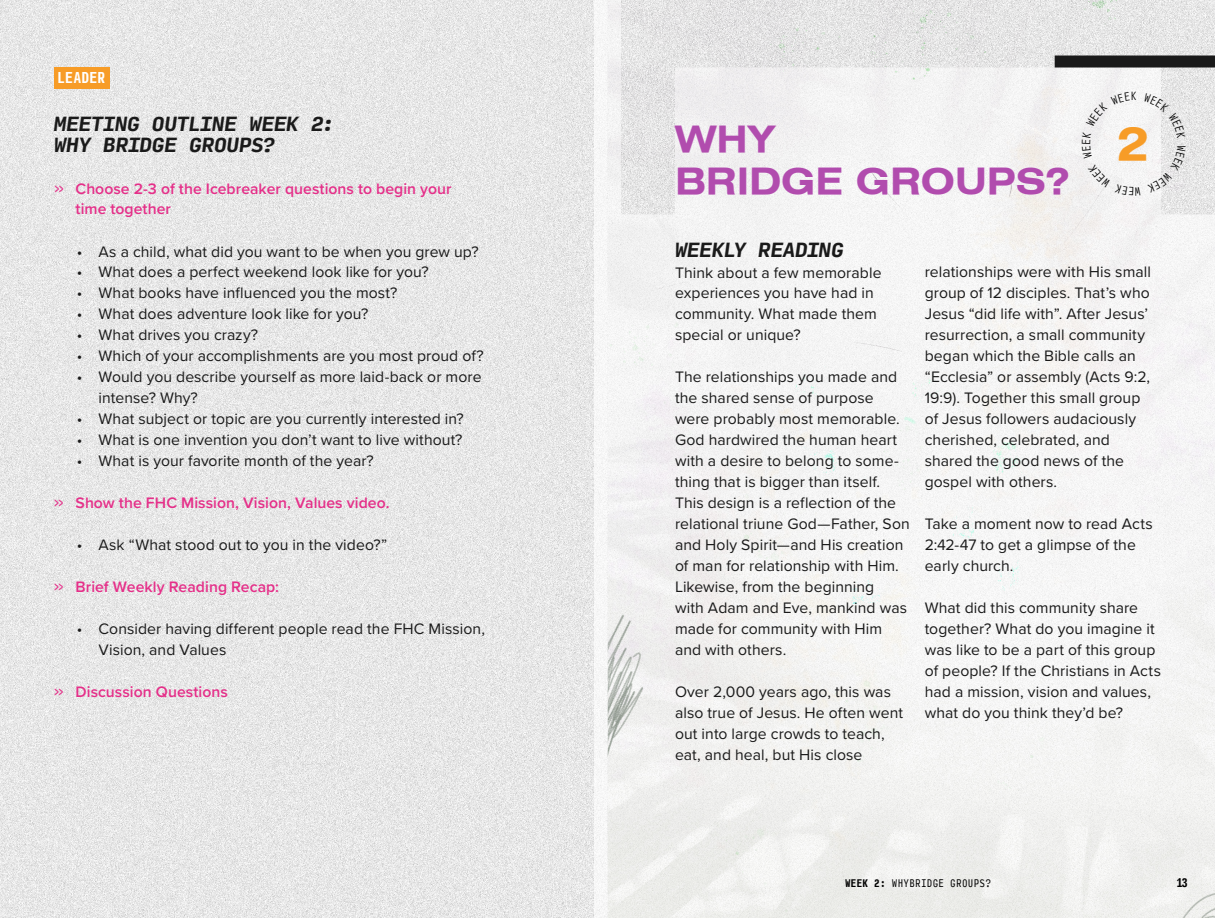
<style>
.page{position:relative;width:1215px;height:918px;background:#fff}
.page>*{position:absolute;margin:0;border:0;box-sizing:border-box;transform-origin:0 0}
.t1{font:45px "Swiss 721 Bold Extended BT";color:#f79c27}
.t2{font:36px/42px "Swiss 721 Bold Extended BT";letter-spacing:-.005em;color:#b14cae}
.t3{font:italic 700 19.5px/21px "Input Mono";letter-spacing:-.01em;color:#1a1a1a}
.t4{font:15.75px/21px "Proxima Nova";letter-spacing:.005em;color:#1a1a1a}
.t5{font:600 15.75px/21px "Proxima Nova";letter-spacing:.005em;color:#e52f89}
.t6{font:700 15px "Input Mono Compressed";color:#fff}
.t7{font:700 12px "Input Mono Compressed";color:#000}
.t8{font:300 11.25px "Input Mono Compressed";color:#000}
.t9{font:10.5px "Input Mono Compressed";letter-spacing:.025em;color:#000}
.s1{font-family:"Input Mono";font-weight:400}
.s2{font-weight:700}
</style>
<div class="page">
<img style="left:594px;top:0;width:621px;height:918px">
<img style="left:621px;top:0;width:594px;height:214px">
<div style="left:1055px;top:56px;width:160px;height:12px;background:#1a1a1a"></div>
<img style="left:0;top:0;width:594px;height:918px">
<div style="left:54px;top:67px;width:55px;height:22px;background:#f79c27"></div>
<svg style="left:1082px;top:92px;width:103px;height:104px"></svg>
<p class="t6" style="left:57px;top:64px;width:50px">LEADER</p>
<p class="t3" style="left:54px;top:112px;width:282px">MEETING OUTLINE WEEK 2:<br>WHY BRIDGE GROUPS?</p>
<p class="t5" style="left:76px;top:177px;width:377px;text-indent:-22px"><span class="s1">»</span> Choose 2-3 of the Icebreaker questions to begin your time together</p>
<p class="t4" style="left:77px;top:240px;width:403px">• As a child, what did you want to be when you grew up?</p>
<p class="t4" style="left:77px;top:261px;width:353px">• What does a perfect weekend look like for you?</p>
<p class="t4" style="left:77px;top:282px;width:322px">• What books have influenced you the most?</p>
<p class="t4" style="left:77px;top:303px;width:293px">• What does adventure look like for you?</p>
<p class="t4" style="left:77px;top:324px;width:183px">• What drives you crazy?</p>
<p class="t4" style="left:77px;top:345px;width:408px">• Which of your accomplishments are you most proud of?</p>
<p class="t4" style="left:99px;top:366px;width:385px;text-indent:-22px">• Would you describe yourself as more laid-back or more intense? Why?</p>
<p class="t4" style="left:77px;top:408px;width:388px">• What subject or topic are you currently interested in?</p>
<p class="t4" style="left:77px;top:429px;width:387px">• What is one invention you don’t want to live without?</p>
<p class="t4" style="left:77px;top:450px;width:298px">• What is your favorite month of the year?</p>
<p class="t5" style="left:54px;top:492px;width:337px"><span class="s1">»</span> Show the FHC Mission, Vision, Values video.</p>
<p class="t4" style="left:77px;top:534px;width:312px">• Ask “What stood out to you in the video?”</p>
<p class="t5" style="left:54px;top:576px;width:227px"><span class="s1">»</span> Brief Weekly Reading Recap:</p>
<p class="t4" style="left:98px;top:618px;width:388px;text-indent:-22px">• Consider having different people read the FHC Mission,<br>Vision, and Values</p>
<p class="t5" style="left:54px;top:681px;width:176px"><span class="s1">»</span> Discussion Questions</p>
<h2 class="t2" style="left:675px;top:118px;width:396px">WHY<br>BRIDGE GROUPS?</h2>
<p class="t8" style="left:1131px;top:86px;width:8px">K</p>
<h1 class="t1" style="left:1117px;top:117px;width:34px">2</h1>
<p class="t3" style="left:675px;top:238px;width:170px">WEEKLY READING</p>
<p class="t4" style="left:675px;top:261px;width:208px">Think about a few memorable experiences you have had in community. What made them special or unique?</p>
<p class="t4" style="left:675px;top:366px;width:236px">The relationships you made and the shared sense of purpose were probably most memorable.<br>God hardwired the human heart with a desire to belong to some&shy;thing that is bigger than itself.<br>This design is a reflection of the relational triune God—Father, Son and Holy Spirit—and His creation of man for relationship with Him.<br>Likewise, from the beginning<br>with Adam and Eve, mankind was made for community with Him and with others.</p>
<p class="t4" style="left:675px;top:681px;width:230px">Over 2,000 years ago, this was also true of Jesus. He often went out into large crowds to teach, eat, and heal, but His close</p>
<p class="t4" style="left:925px;top:261px;width:228px">relationships were with His small group of 12 disciples. That’s who<br>Jesus “did life with”. After Jesus’ resurrection, a small community began which the Bible calls an “Ecclesia” or assembly (Acts 9:2,<br>19:9). Together this small group of Jesus followers audaciously cherished, celebrated, and shared the good news of the gospel with others.</p>
<p class="t4" style="left:925px;top:513px;width:230px">Take a moment now to read Acts<br>2:42-47 to get a glimpse of the early church.</p>
<p class="t4" style="left:925px;top:597px;width:238px">What did this community share together? What do you imagine it was like to be a part of this group of people? If the Christians in Acts had a mission, vision and values, what do you think they’d be?</p>
<p class="t9" style="left:845px;top:873px;width:147px"><span class="s2">WEEK 2:</span> WHYBRIDGE GROUPS?</p>
<p class="t7" style="left:1177px;top:871px;width:13px">13</p>
</div>
